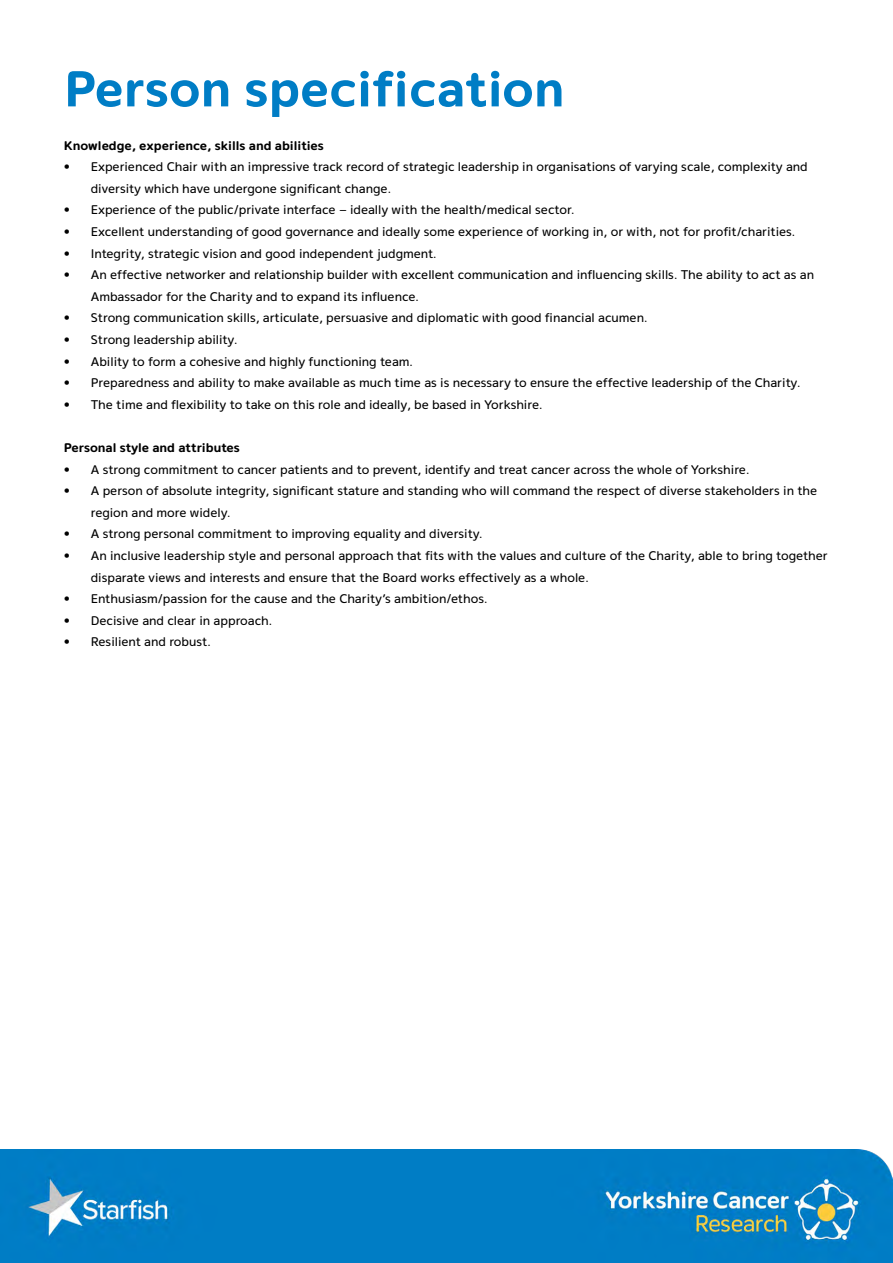
<style>
.page{position:relative;width:893px;height:1263px;background:#fff}
.page>*{position:absolute;margin:0;border:0;box-sizing:border-box;transform-origin:0 0}
.t1{font:700 72px "Termtem";color:#007dc5}
.t2{font:18px/21.6px "Termtem";color:#000}
.t3{font:700 18px "Termtem";color:#000}
</style>
<div class="page">
<img style="left:0;top:1149px;width:893px;height:114px">
<p class="t1" style="left:64px;top:46px;width:502px">Person specification</p>
<p class="t3" style="left:64px;top:135px;width:262px">Knowledge, experience, skills and abilities</p>
<p class="t2" style="left:91px;top:156px;width:718px;text-indent:-27px">• Experienced Chair with an impressive track record of strategic leadership in organisations of varying scale, complexity and diversity which have undergone significant change.</p>
<p class="t2" style="left:64px;top:199px;width:512px">• Experience of the public/private interface – ideally with the health/medical sector.</p>
<p class="t2" style="left:64px;top:221px;width:733px">• Excellent understanding of good governance and ideally some experience of working in, or with, not for profit/charities.</p>
<p class="t2" style="left:64px;top:242px;width:374px">• Integrity, strategic vision and good independent judgment.</p>
<p class="t2" style="left:91px;top:264px;width:725px;text-indent:-27px">• An effective networker and relationship builder with excellent communication and influencing skills. The ability to act as an<br>Ambassador for the Charity and to expand its influence.</p>
<p class="t2" style="left:64px;top:307px;width:585px">• Strong communication skills, articulate, persuasive and diplomatic with good financial acumen.</p>
<p class="t2" style="left:64px;top:329px;width:175px">• Strong leadership ability.</p>
<p class="t2" style="left:64px;top:350px;width:351px">• Ability to form a cohesive and highly functioning team.</p>
<p class="t2" style="left:64px;top:372px;width:738px">• Preparedness and ability to make available as much time as is necessary to ensure the effective leadership of the Charity.</p>
<p class="t2" style="left:64px;top:394px;width:480px">• The time and flexibility to take on this role and ideally, be based in Yorkshire.</p>
<p class="t3" style="left:64px;top:437px;width:178px">Personal style and attributes</p>
<p class="t2" style="left:64px;top:458px;width:687px">• A strong commitment to cancer patients and to prevent, identify and treat cancer across the whole of Yorkshire.</p>
<p class="t2" style="left:91px;top:480px;width:728px;text-indent:-27px">• A person of absolute integrity, significant stature and standing who will command the respect of diverse stakeholders in the region and more widely.</p>
<p class="t2" style="left:64px;top:523px;width:420px">• A strong personal commitment to improving equality and diversity.</p>
<p class="t2" style="left:91px;top:545px;width:739px;text-indent:-27px">• An inclusive leadership style and personal approach that fits with the values and culture of the Charity, able to bring together disparate views and interests and ensure that the Board works effectively as a whole.</p>
<p class="t2" style="left:64px;top:588px;width:425px">• Enthusiasm/passion for the cause and the Charity’s ambition/ethos.</p>
<p class="t2" style="left:64px;top:610px;width:210px">• Decisive and clear in approach.</p>
<p class="t2" style="left:64px;top:631px;width:149px">• Resilient and robust.</p>
</div>
